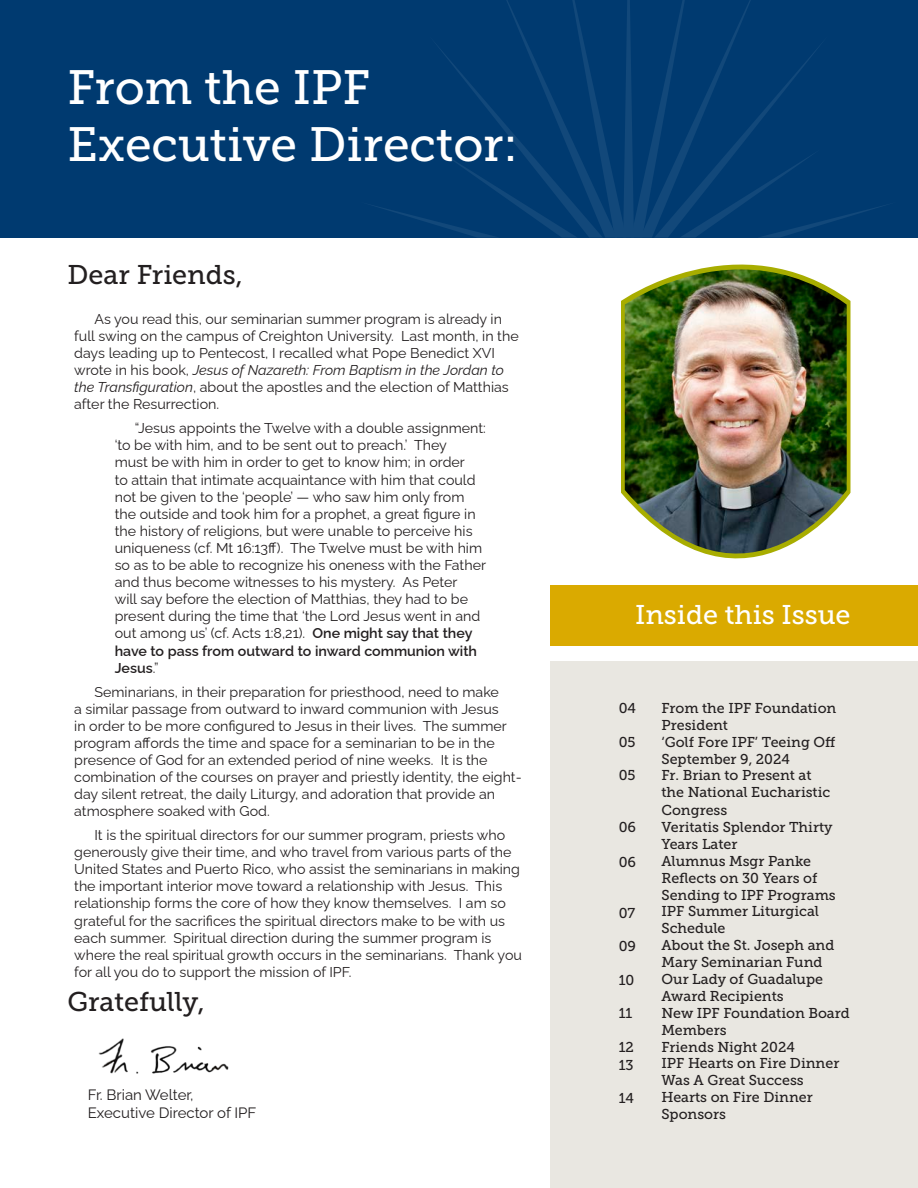
<style>
.page{position:relative;width:918px;height:1188px;background:#fff}
.page>*{position:absolute;margin:0;border:0;box-sizing:border-box;transform-origin:0 0}
.Title_Header{font:48px/57.6px "Museo Slab 500";color:#fff}
.Subtitle_Header{font:27px "Museo Slab 500";color:#231f20}
.Subtitle_Header-2{font:27px "Museo Slab 500";color:#fff}
.t1{font:15px "Raleway";color:#231f20}
.t2{font:14.25px/17.1px "Raleway";color:#231f20}
.t3{font:14.25px/17.1px "Museo Slab 500";color:#231f20}
.s1{font-style:italic}
.s2{font-weight:600}
</style>
<div class="page">
<div style="left:0;top:0;width:918px;height:238px;background:#003a70"></div>
<svg style="left:372px;top:0;width:513px;height:238px"></svg>
<svg style="left:621px;top:219px;width:229px;height:340px"></svg>
<img style="left:625px;top:269px;width:222px;height:286px">
<div style="left:551px;top:585px;width:367px;height:61px;background:#daaa00"></div>
<div style="left:551px;top:662px;width:367px;height:526px;background:#e9e7e1"></div>
<img style="left:98px;top:1038px;width:131px;height:36px">
<p class="Title_Header" style="left:68px;top:58px;width:452px">From the IPF<br>Executive Director:</p>
<p class="Subtitle_Header" style="left:68px;top:259px;width:177px">Dear Friends,</p>
<p class="t2" style="left:74px;top:309px;width:446px;text-indent:20px">As you read this, our seminarian summer program is already in full swing on the campus of Creighton University. Last month, in the days leading up to Pentecost, I recalled what Pope Benedict XVI wrote in his book, <span class="s1">Jesus of Nazareth: From Baptism in the Jordan to the Transfiguration</span>, about the apostles and the election of Matthias after the Resurrection.</p>
<p class="t2" style="left:115px;top:418px;width:373px;text-indent:20px">“Jesus appoints the Twelve with a double assignment: ‘to be with him, and to be sent out to preach.’ They<br>must be with him in order to get to know him; in order<br>to attain that intimate acquaintance with him that could not be given to the ‘people’ — who saw him only from the outside and took him for a prophet, a great figure in the history of religions, but were unable to perceive his uniqueness (cf. Mt 16:13ff). The Twelve must be with him so as to be able to recognize his oneness with the Father and thus become witnesses to his mystery. As Peter<br>will say before the election of Matthias, they had to be present during the time that ‘the Lord Jesus went in and out among us’ (cf. Acts 1:8,21). <span class="s2">One might say that they have to pass from outward to inward communion with Jesus</span>.”</p>
<p class="t2" style="left:74px;top:681px;width:449px;text-indent:20px">Seminarians, in their preparation for priesthood, need to make<br>a similar passage from outward to inward communion with Jesus<br>in order to be more configured to Jesus in their lives. The summer program affords the time and space for a seminarian to be in the presence of God for an extended period of nine weeks. It is the combination of the courses on prayer and priestly identity, the eight&shy;day silent retreat, the daily Liturgy, and adoration that provide an atmosphere soaked with God.</p>
<p class="t2" style="left:74px;top:825px;width:449px;text-indent:20px">It is the spiritual directors for our summer program, priests who generously give their time, and who travel from various parts of the United States and Puerto Rico, who assist the seminarians in making the important interior move toward a relationship with Jesus. This relationship forms the core of how they know themselves. I am so grateful for the sacrifices the spiritual directors make to be with us each summer. Spiritual direction during the summer program is where the real spiritual growth occurs in the seminarians. Thank you for all you do to support the mission of IPF.</p>
<p class="Subtitle_Header" style="left:68px;top:986px;width:139px">Gratefully,</p>
<p class="t1" style="left:88px;top:1083px;width:107px">Fr. Brian Welter,</p>
<p class="t1" style="left:88px;top:1101px;width:170px">Executive Director of IPF</p>
<p class="Subtitle_Header-2" style="left:635px;top:600px;width:217px">Inside this Issue</p>
<p class="t3" style="left:619px;top:699px;width:19px">04</p>
<p class="t3" style="left:662px;top:699px;width:176px">From the IPF Foundation<br>President</p>
<p class="t3" style="left:619px;top:733px;width:18px">05</p>
<p class="t3" style="left:662px;top:733px;width:176px">‘Golf Fore IPF’ Teeing Off<br>September 9, 2024</p>
<p class="t3" style="left:619px;top:767px;width:18px">05</p>
<p class="t3" style="left:662px;top:767px;width:170px">Fr. Brian to Present at the National Eucharistic<br>Congress</p>
<p class="t3" style="left:619px;top:818px;width:19px">06</p>
<p class="t3" style="left:662px;top:818px;width:173px">Veritatis Splendor Thirty<br>Years Later</p>
<p class="t3" style="left:619px;top:854px;width:19px">06</p>
<p class="t3" style="left:662px;top:852px;width:176px">Alumnus Msgr Panke<br>Reflects on 30 Years of<br>Sending to IPF Programs</p>
<p class="t3" style="left:619px;top:904px;width:18px">07</p>
<p class="t3" style="left:662px;top:903px;width:159px">IPF Summer Liturgical<br>Schedule</p>
<p class="t3" style="left:619px;top:938px;width:19px">09</p>
<p class="t3" style="left:662px;top:937px;width:174px">About the St. Joseph and<br>Mary Seminarian Fund</p>
<p class="t3" style="left:619px;top:972px;width:17px">10</p>
<p class="t3" style="left:662px;top:971px;width:163px">Our Lady of Guadalupe<br>Award Recipients</p>
<p class="t3" style="left:619px;top:1004px;width:15px">11</p>
<p class="t3" style="left:662px;top:1004px;width:190px">New IPF Foundation Board<br>Members</p>
<p class="t3" style="left:619px;top:1038px;width:17px">12</p>
<p class="t3" style="left:662px;top:1038px;width:135px">Friends Night 2024</p>
<p class="t3" style="left:619px;top:1056px;width:16px">13</p>
<p class="t3" style="left:619px;top:1090px;width:17px">14</p>
<p class="t3" style="left:662px;top:1055px;width:179px">IPF Hearts on Fire Dinner<br>Was A Great Success</p>
<p class="t3" style="left:662px;top:1089px;width:153px">Hearts on Fire Dinner<br>Sponsors</p>
</div>
